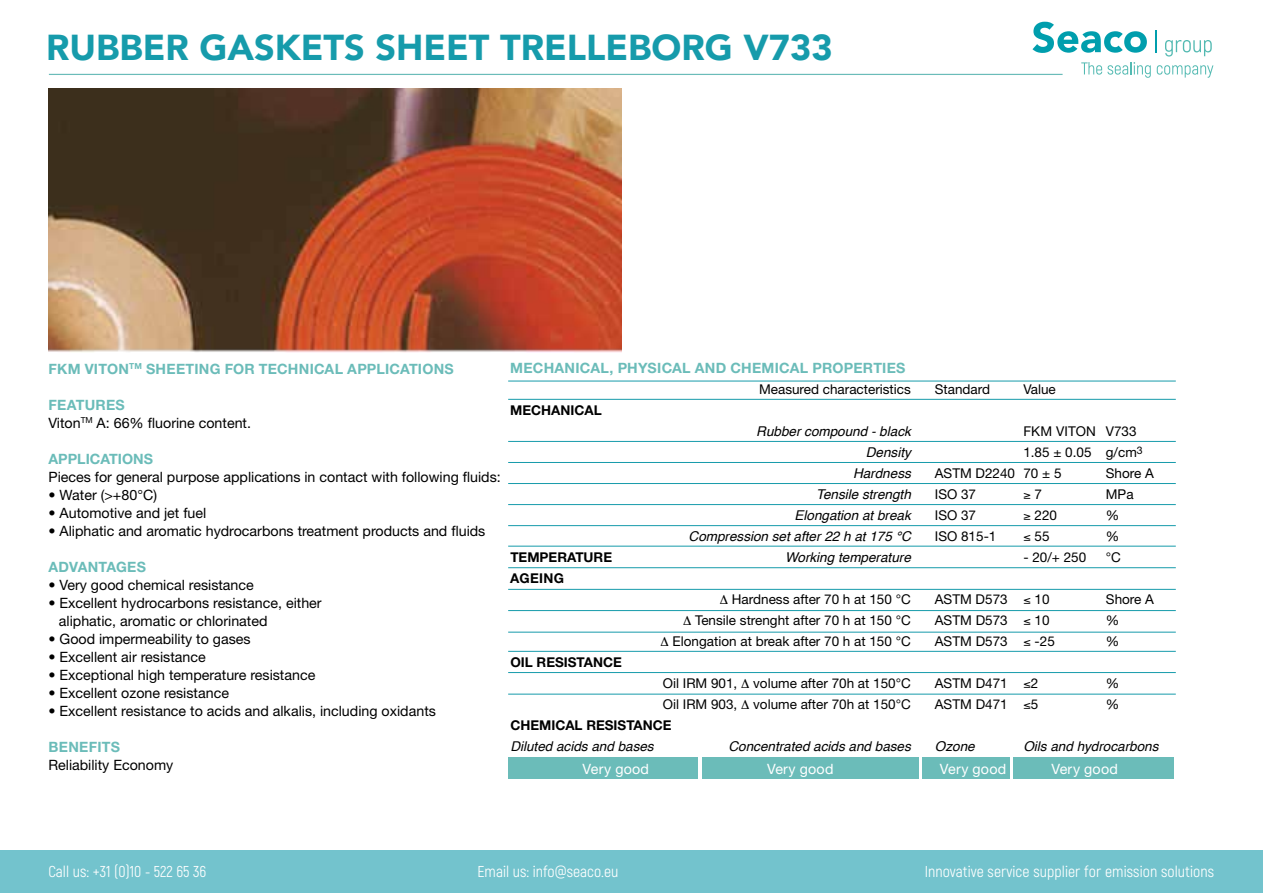
<style>
.page{position:relative;width:1263px;height:893px;background:#fff}
.page>*{position:absolute;margin:0;border:0;box-sizing:border-box;transform-origin:0 0}
.t1{font:900 36px "Avenir";color:#169bab}
.t2{font:15.75px "Akrobat";letter-spacing:.005em;color:#fff}
.t3{font:14.25px/18px "Helvetica Neue";color:#000}
.t4{font:700 14.25px "Helvetica Neue";letter-spacing:.015em;color:#6bbcb9}
.t5{font:14.25px "Helvetica Neue";letter-spacing:.015em;color:#fff}
.t6{font:13.5px "Helvetica Neue";color:#000}
.t7{font:italic 13.5px "Helvetica";color:#000}
.t8{font:700 13.5px "Helvetica Neue";color:#000}
.s1{font-weight:700;color:#6bbcb9}
</style>
<div class="page">
<div style="left:0;top:850px;width:1263px;height:43px;background:#73c3cd"></div>
<hr style="left:49px;top:74px;width:1013px;height:1px;background:#6bbcb9">
<svg style="left:1032px;top:22px;width:115px;height:31px"></svg>
<svg style="left:1165px;top:40px;width:47px;height:17px"></svg>
<svg style="left:1155px;top:30px;width:1px;height:22px"></svg>
<svg style="left:1081px;top:62px;width:70px;height:16px"></svg>
<svg style="left:1157px;top:65px;width:56px;height:13px"></svg>
<hr style="left:508px;top:399px;width:668px;height:1px;background:#169bab">
<hr style="left:508px;top:381px;width:668px;height:1px;background:#169bab">
<hr style="left:508px;top:441px;width:668px;height:1px;background:#169bab">
<hr style="left:508px;top:462px;width:668px;height:1px;background:#169bab">
<hr style="left:508px;top:483px;width:668px;height:1px;background:#169bab">
<hr style="left:508px;top:504px;width:668px;height:1px;background:#169bab">
<hr style="left:508px;top:525px;width:668px;height:1px;background:#169bab">
<hr style="left:508px;top:567px;width:668px;height:1px;background:#169bab">
<hr style="left:508px;top:589px;width:668px;height:1px;background:#169bab">
<hr style="left:508px;top:546px;width:668px;height:1px;background:#169bab">
<hr style="left:508px;top:610px;width:668px;height:1px;background:#169bab">
<hr style="left:508px;top:632px;width:668px;height:1px;background:#169bab">
<img style="left:49px;top:88px;width:572px;height:265px">
<hr style="left:508px;top:651px;width:668px;height:1px;background:#169bab">
<hr style="left:508px;top:672px;width:668px;height:1px;background:#169bab">
<hr style="left:508px;top:694px;width:668px;height:1px;background:#169bab">
<div style="left:702px;top:757px;width:216px;height:22px;background:#6bbcb9"></div>
<div style="left:508px;top:757px;width:189px;height:22px;background:#6bbcb9"></div>
<div style="left:923px;top:757px;width:87px;height:22px;background:#6bbcb9"></div>
<div style="left:1014px;top:757px;width:160px;height:22px;background:#6bbcb9"></div>
<h1 class="t1" style="left:46px;top:17px;width:788px">RUBBER GASKETS SHEET TRELLEBORG V733</h1>
<p class="t4" style="left:48px;top:360px;width:407px">FKM VITON<sup>TM</sup> SHEETING FOR TECHNICAL APPLICATIONS</p>
<p class="t4" style="left:48px;top:396px;width:19px">FEAT</p>
<p class="t3" style="left:48px;top:396px;width:204px;text-indent:36px"><span class="s1">URES<br></span>Viton<sup>TM</sup> A: 66% fluorine content.</p>
<p class="t4" style="left:48px;top:450px;width:10px">APPLICATIONS</p>
<p class="t3" style="left:48px;top:468px;width:454px">Pieces for general purpose applications in contact with following fluids:</p>
<p class="t3" style="left:48px;top:486px;width:110px">• Water (&gt;+80°C)</p>
<p class="t3" style="left:48px;top:504px;width:159px">• Automotive and jet fuel</p>
<p class="t3" style="left:48px;top:522px;width:438px">• Aliphatic and aromatic hydrocarbons treatment products and fluids</p>
<p class="t4" style="left:48px;top:558px;width:40px">ADVANTAGES</p>
<p class="t3" style="left:48px;top:576px;width:207px">• Very good chemical resistance</p>
<p class="t3" style="left:59px;top:594px;width:264px;text-indent:-11px">• Excellent hydrocarbons resistance, either aliphatic, aromatic or chlorinated</p>
<p class="t3" style="left:48px;top:630px;width:204px">• Good impermeability to gases</p>
<p class="t3" style="left:48px;top:648px;width:159px">• Excellent air resistance</p>
<p class="t3" style="left:48px;top:666px;width:268px">• Exceptional high temperature resistance</p>
<p class="t3" style="left:48px;top:684px;width:182px">• Excellent ozone resistance</p>
<p class="t3" style="left:48px;top:702px;width:389px">• Excellent resistance to acids and alkalis, including oxidants</p>
<p class="t4" style="left:48px;top:738px;width:21px">BENE</p>
<p class="t4" style="left:89px;top:738px;width:17px">FITS</p>
<p class="t3" style="left:48px;top:756px;width:126px">Reliability Economy</p>
<p class="t4" style="left:510px;top:359px;width:24px">MECHANICAL</p>
<p class="t4" style="left:610px;top:359px;width:48px">, PH YSICAL</p>
<p class="t4" style="left:695px;top:359px;width:47px">AN D CHE</p>
<p class="t4" style="left:762px;top:359px;width:23px">MICAL</p>
<p class="t4" style="left:812px;top:359px;width:11px">PROPERTIES</p>
<p class="t6" style="left:759px;top:381px;width:153px">Measured characteristics</p>
<p class="t6" style="left:935px;top:381px;width:57px">Standard</p>
<p class="t6" style="left:1023px;top:381px;width:34px">Value</p>
<p class="t8" style="left:510px;top:402px;width:22px">MECHANICAL</p>
<p class="t7" style="left:756px;top:421px;width:156px">Rubber compound - black</p>
<p class="t6" style="left:1023px;top:423px;width:115px">FKM VITON V733</p>
<p class="t7" style="left:866px;top:442px;width:47px">Density</p>
<p class="t6" style="left:1023px;top:444px;width:121px">1.85 ± 0.05 g/cm<sup>3</sup></p>
<p class="t7" style="left:853px;top:463px;width:59px">Hardness</p>
<p class="t6" style="left:935px;top:465px;width:128px">ASTM D2240 70 ± 5</p>
<p class="t6" style="left:1106px;top:465px;width:50px">Shore A</p>
<p class="t7" style="left:816px;top:484px;width:96px">Tensile strength</p>
<p class="t6" style="left:935px;top:486px;width:43px">ISO 37</p>
<p class="t6" style="left:1023px;top:486px;width:20px">≥ 7</p>
<p class="t6" style="left:1106px;top:486px;width:29px">MPa</p>
<p class="t7" style="left:794px;top:505px;width:118px">Elongation at break</p>
<p class="t6" style="left:935px;top:507px;width:43px">ISO 37</p>
<p class="t6" style="left:1023px;top:507px;width:35px">≥ 220</p>
<p class="t6" style="left:1106px;top:507px;width:15px">%</p>
<p class="t7" style="left:689px;top:526px;width:224px">Compression set after 22 h at 175 °C</p>
<p class="t6" style="left:935px;top:528px;width:63px">ISO 815-1</p>
<p class="t6" style="left:1023px;top:528px;width:28px">≤ 55</p>
<p class="t6" style="left:1106px;top:528px;width:15px">%</p>
<p class="t8" style="left:510px;top:549px;width:39px">TEMPERAT</p>
<p class="t8" style="left:584px;top:549px;width:20px">URE</p>
<p class="t7" style="left:785px;top:547px;width:127px">Working temperature</p>
<p class="t6" style="left:1023px;top:549px;width:64px">- 20/+ 250</p>
<p class="t6" style="left:1106px;top:549px;width:17px">°C</p>
<p class="t8" style="left:510px;top:570px;width:10px">AGEING</p>
<p class="t6" style="left:720px;top:591px;width:192px">∆ Hardness after 70 h at 150 °C</p>
<p class="t6" style="left:935px;top:591px;width:116px">ASTM D573 ≤ 10</p>
<p class="t6" style="left:1106px;top:591px;width:50px">Shore A</p>
<p class="t6" style="left:683px;top:612px;width:229px">∆ Tensile strenght after 70 h at 150 °C</p>
<p class="t6" style="left:935px;top:612px;width:116px">ASTM D573 ≤ 10</p>
<p class="t6" style="left:1106px;top:612px;width:15px">%</p>
<p class="t6" style="left:661px;top:633px;width:252px">∆ Elongation at break after 70 h at 150 °C</p>
<p class="t6" style="left:935px;top:633px;width:121px">ASTM D573 ≤ -25</p>
<p class="t6" style="left:1106px;top:633px;width:15px">%</p>
<p class="t8" style="left:510px;top:654px;width:9px">OIL</p>
<p class="t8" style="left:537px;top:654px;width:10px">RESISTANCE</p>
<p class="t6" style="left:663px;top:675px;width:250px">Oil IRM 901, ∆ volume after 70h at 150°C</p>
<p class="t6" style="left:935px;top:675px;width:105px">ASTM D471 ≤2</p>
<p class="t6" style="left:1106px;top:675px;width:15px">%</p>
<p class="t6" style="left:663px;top:696px;width:250px">Oil IRM 903, ∆ volume after 70h at 150°C</p>
<p class="t6" style="left:935px;top:696px;width:105px">ASTM D471 ≤5</p>
<p class="t6" style="left:1106px;top:696px;width:15px">%</p>
<p class="t8" style="left:510px;top:717px;width:11px">CHE</p>
<p class="t8" style="left:539px;top:717px;width:21px">MICAL</p>
<p class="t8" style="left:586px;top:717px;width:10px">RESISTANCE</p>
<p class="t7" style="left:510px;top:736px;width:145px">Diluted acids and bases</p>
<p class="t7" style="left:728px;top:736px;width:184px">Concentrated acids and bases</p>
<p class="t7" style="left:935px;top:736px;width:41px">Ozone</p>
<p class="t7" style="left:1023px;top:736px;width:137px">Oils and hydrocarbons</p>
<p class="t5" style="left:583px;top:760px;width:68px">Very good</p>
<p class="t5" style="left:767px;top:760px;width:68px">Very good</p>
<p class="t5" style="left:940px;top:760px;width:68px">Very good</p>
<p class="t5" style="left:1051px;top:760px;width:68px">Very good</p>
<p class="t2" style="left:48px;top:862px;width:159px">Call us: +31 (0)10 - 522 65 36</p>
<p class="t2" style="left:477px;top:862px;width:142px">Email us: info@seaco.eu</p>
<p class="t2" style="left:925px;top:862px;width:291px">Innovative service supplier for emission solutions</p>
</div>
